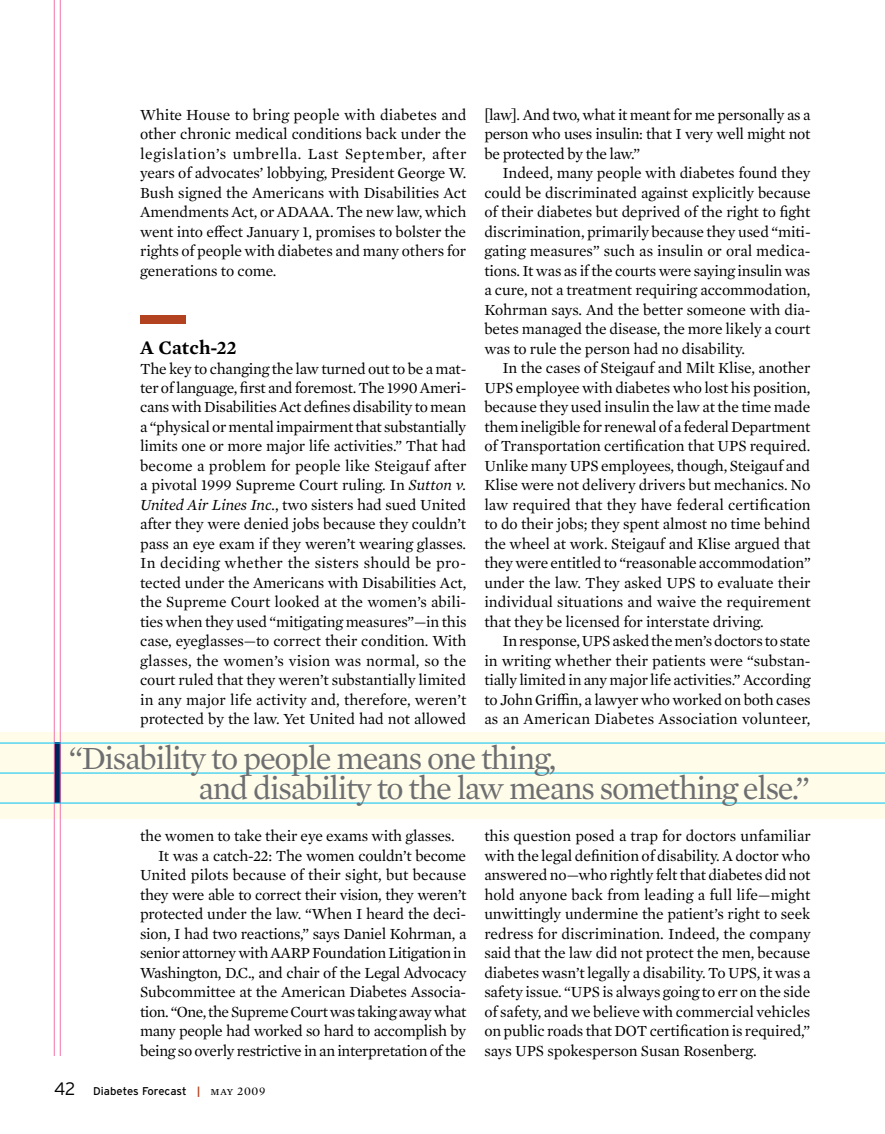
<style>
.page{position:relative;width:885px;height:1134px;background:#fff}
.page>*{position:absolute;margin:0;border:0;box-sizing:border-box;transform-origin:0 0}
.t1{font:33px/30px "Mercury Text G1";letter-spacing:-.035em;color:#6d6e71}
.t2{font:600 19.5px "Mercury Text G1";letter-spacing:.005em;color:#000}
.t3{font:15.75px/19.5px "Mercury Text G1";letter-spacing:-.01em;color:#000;text-align:justify}
.t4{font:11.25px "Interstate";letter-spacing:-.005em;color:#000}
.s1{font-style:italic}
.s2{font-weight:300;font-size:18px}
.s3{font-weight:700;font-size:10.5px;color:#b34221}
.s4{font-family:"Mercury Text G1";font-size:12px}
</style>
<div class="page">
<div style="left:0;top:733px;width:884px;height:86px;background:#fffde9"></div>
<hr style="left:0;top:773px;width:884px;height:1px;background:#00c0f3">
<div style="left:54px;top:743px;width:6px;height:60px;background:#002659"></div>
<hr style="left:54px;top:0;width:1px;height:1056px;background:#f173ac">
<hr style="left:60px;top:0;width:1px;height:1056px;background:#f173ac">
<hr style="left:0;top:743px;width:884px;height:1px;background:#00c0f3">
<hr style="left:0;top:803px;width:884px;height:1px;background:#00c0f3">
<div style="left:140px;top:315px;width:45px;height:9px;background:#b34221"></div>
<p class="t3" style="left:140px;top:104px;width:328px">White House to bring people with diabetes and other chronic medical conditions back under the legislation’s umbrella. Last September, after years of advocates’ lobbying, President George W.<br>Bush signed the Americans with Disabilities Act Amendments Act, or ADAAA</p>
<p class="t3" style="left:140px;top:202px;width:328px;text-indent:190px">. The new law, which went into effect January 1, promises to bolster the rights of people with diabetes and many others for generations to come.</p>
<p class="t2" style="left:140px;top:333px;width:98px">A Catch-22</p>
<p class="t3" style="left:140px;top:358px;width:328px">The key to changing the law turned out to be a mat&shy;ter of language, first and foremost.The 1990 Ameri&shy;cans with Disabilities Act defines disability to mean a “physical or mental impairment that substantially limits one or more major life activities.” That had become a problem for people like Steigauf after a pivotal 1999 Supreme Court ruling. In <span class="s1">Sutton v.<br>United Air Lines Inc.</span>, two sisters had sued United after they were denied jobs because they couldn’t pass an eye exam if they weren’t wearing glasses.<br>In deciding whether the sisters should be pro&shy;tected under the Americans with Disabilities Act, the Supreme Court looked at the women’s abili&shy;ties when they used “mitigating measures”—in this case, eyeglasses—to correct their condition. With glasses, the women’s vision was normal, so the court ruled that they weren’t substantially limited in any major life activity and, therefore, weren’t protected by the law. Yet United had not allowed</p>
<p class="t3" style="left:484px;top:104px;width:327px">[law]. And two, what it meant for me personally as a person who uses insulin: that I very well might not be protected by the law.”</p>
<p class="t3" style="left:484px;top:163px;width:328px;text-indent:18px">Indeed, many people with diabetes found they could be discriminated against explicitly because of their diabetes but deprived of the right to fight discrimination, primarily because they used “miti&shy;gating measures” such as insulin or oral medica&shy;tions. It was as if the courts were saying insulin was a cure, not a treatment requiring accommodation, Kohrman says. And the better someone with dia&shy;betes managed the disease, the more likely a court was to rule the person had no disability.</p>
<p class="t3" style="left:484px;top:358px;width:328px;text-indent:18px">In the cases of Steigauf and Milt Klise, another UPS employee with diabetes who lost his position, because they used insulin the law at the time made them ineligible for renewal of a federal Department of Transportation certification that UPS required.<br>Unlike many UPS employees, though, Steigauf and Klise were not delivery drivers but mechanics. No law required that they have federal certification to do their jobs; they spent almost no time behind the wheel at work. Steigauf and Klise argued that they were entitled to “reasonable accommodation” under the law. They asked UPS to evaluate their individual situations and waive the requirement that they be licensed for interstate driving.</p>
<p class="t3" style="left:484px;top:631px;width:328px;text-indent:18px">In response, UPS asked the men’s doctors to state in writing whether their patients were “substan&shy;tially limited in any major life activities.” According to John Griffin, a lawyer who worked on both cases as an American Diabetes Association volunteer,</p>
<h1 class="t1" style="left:198px;top:741px;width:613px;text-indent:-130px">“Disability to people means one thing,<br>and disability to the law means something else.”</h1>
<p class="t3" style="left:140px;top:826px;width:316px">the women to take their eye exams with glasses.</p>
<p class="t3" style="left:158px;top:845px;width:309px">It was a catch-22: The women couldn’t become</p>
<p class="t3" style="left:140px;top:865px;width:327px">United pilots because of their sight, but because</p>
<p class="t3" style="left:140px;top:884px;width:328px">they were able to correct their vision, they weren’t</p>
<p class="t3" style="left:140px;top:904px;width:328px">protected under the law. “When I heard the deci-</p>
<p class="t3" style="left:140px;top:923px;width:328px">sion, I had two reactions,” says Daniel Kohrman, a</p>
<p class="t3" style="left:140px;top:943px;width:327px">senior attorney with AARP Foundation Litigation in</p>
<p class="t3" style="left:140px;top:962px;width:328px">Washington, D.C., and chair of the Legal Advocacy</p>
<p class="t3" style="left:140px;top:982px;width:327px">Subcommittee at the American Diabetes Associa-</p>
<p class="t3" style="left:140px;top:1001px;width:328px">tion. “One, the Supreme Court was taking away what</p>
<p class="t3" style="left:140px;top:1021px;width:327px">many people had worked so hard to accomplish by</p>
<p class="t3" style="left:140px;top:1040px;width:327px">being so overly restrictive in an interpretation of the</p>
<p class="t4" style="left:54px;top:1085px;width:213px"><span class="s2">42</span> Diabetes Forecast <span class="s3">|</span> <span class="s4">may 2009</span></p>
<p class="t3" style="left:484px;top:826px;width:328px">this question posed a trap for doctors unfamiliar with the legal definition of disability. A doctor who answered no—who rightly felt that diabetes did not hold anyone back from leading a full life—might unwittingly undermine the patient’s right to seek redress for discrimination. Indeed, the company said that the law did not protect the men, because diabetes wasn’t legally a disability. To UPS, it was a safety issue. “UPS is always going to err on the side of safety, and we believe with commercial vehicles on public roads that DOT certification is required,” says UPS spokesperson Susan Rosenberg.</p>
</div>
